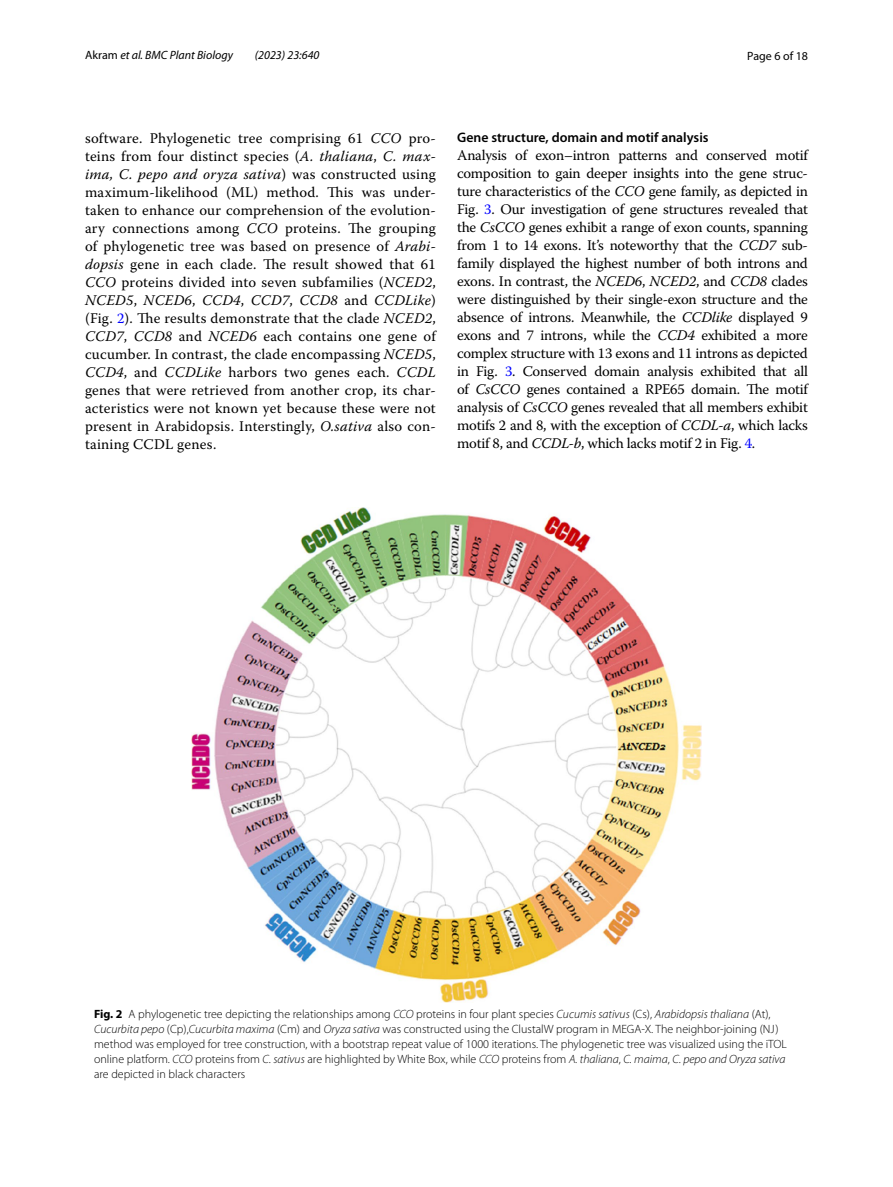
<style>
.page{position:relative;width:893px;height:1187px;background:#fff}
.page>*{position:absolute;margin:0;border:0;box-sizing:border-box;transform-origin:0 0}
.t1{font:14.7px/18px "Warnock Pro";letter-spacing:.005em;color:#000;text-align:justify}
.t2{font:600 13.8px "Myriad Pro";color:#000}
.t3{font:300 12px/15px "Myriad Pro";color:#000}
.t4{font:italic 12px "Myriad Pro";color:#000}
.t5{font:12px "Myriad Pro";color:#000}
.s1{font-style:normal}
.s2{font-style:italic}
.s3{color:#00f}
.s4{font-weight:700}
</style>
<div class="page">
<img style="left:191px;top:508px;width:511px;height:494px">
<p class="t4" style="left:85px;top:48px;width:149px"><span class="s1">Akram</span> et al. BMC Plant Biology</p>
<p class="t4" style="left:255px;top:48px;width:66px">(2023) 23:640</p>
<p class="t5" style="left:747px;top:48px;width:62px">Page 6 of 18</p>
<p class="t1" style="left:85px;top:128px;width:352px">software. Phylogenetic tree comprising 61 <span class="s2">CCO</span> pro&shy;teins from four distinct species (<span class="s2">A. thaliana</span>, <span class="s2">C. max&shy;ima, C. pepo and oryza sativa</span>) was constructed using maximum-likelihood (ML) method. This was under&shy;taken to enhance our comprehension of the evolution&shy;ary connections among <span class="s2">CCO</span> proteins. The grouping of phylogenetic tree was based on presence of <span class="s2">Arabi&shy;dopsis</span> gene in each clade. The result showed that 61<br><span class="s2">CCO</span> proteins divided into seven subfamilies (<span class="s2">NCED2</span>, <span class="s2">NCED5</span>, <span class="s2">NCED6</span>, <span class="s2">CCD4</span>, <span class="s2">CCD7</span>, <span class="s2">CCD8</span> and <span class="s2">CCDLike</span>) (Fig. <span class="s3">2</span>). The results demonstrate that the clade <span class="s2">NCED2</span>, <span class="s2">CCD7</span>, <span class="s2">CCD8</span> and <span class="s2">NCED6</span> each contains one gene of cucumber. In contrast, the clade encompassing <span class="s2">NCED5</span>, <span class="s2">CCD4</span>, and <span class="s2">CCDLike</span> harbors two genes each. <span class="s2">CCDL </span>genes that were retrieved from another crop, its char&shy;acteristics were not known yet because these were not present in Arabidopsis. Interstingly, <span class="s2">O.sativa</span> also con&shy;taining CCDL genes.</p>
<p class="t2" style="left:457px;top:129px;width:253px">Gene structure, domain and motif analysis</p>
<p class="t1" style="left:457px;top:146px;width:352px">Analysis of exon–intron patterns and conserved motif composition to gain deeper insights into the gene struc&shy;ture characteristics of the <span class="s2">CCO</span> gene family, as depicted in Fig. <span class="s3">3</span>. Our investigation of gene structures revealed that the <span class="s2">CsCCO</span> genes exhibit a range of exon counts, spanning from 1 to 14 exons. It’s noteworthy that the <span class="s2">CCD7</span> sub&shy;family displayed the highest number of both introns and exons. In contrast, the <span class="s2">NCED6</span>, <span class="s2">NCED2</span>, and <span class="s2">CCD8</span> clades were distinguished by their single-exon structure and the absence of introns. Meanwhile, the <span class="s2">CCDlike</span> displayed 9 exons and 7 introns, while the <span class="s2">CCD4</span> exhibited a more complex structure with 13 exons and 11 introns as depicted in Fig. <span class="s3">3</span>. Conserved domain analysis exhibited that all of <span class="s2">CsCCO</span> genes contained a RPE65 domain. The motif analysis of <span class="s2">CsCCO</span> genes revealed that all members exhibit motifs 2 and 8, with the exception of <span class="s2">CCDL-a</span>, which lacks motif 8, and <span class="s2">CCDL-b</span>, which lacks motif 2 in Fig. <span class="s3">4</span>.</p>
<p class="t3" style="left:94px;top:1006px;width:694px"><span class="s4">Fig. 2</span> A phylogenetic tree depicting the relationships among <span class="s2">CCO</span> proteins in four plant species <span class="s2">Cucumis sativus</span> (Cs), <span class="s2">Arabidopsis thaliana</span> (At), <span class="s2">Cucurbita pepo</span> (Cp),<span class="s2">Cucurbita maxima</span> (Cm) and <span class="s2">Oryza sativa</span> was constructed using the ClustalW program in MEGA-X. The neighbor-joining (NJ) method was employed for tree construction, with a bootstrap repeat value of 1000 iterations. The phylogenetic tree was visualized using the iTOL online platform. <span class="s2">CCO</span> proteins from <span class="s2">C. sativus</span> are highlighted by White Box, while <span class="s2">CCO</span> proteins from <span class="s2">A. thaliana</span>, <span class="s2">C. maima</span>, <span class="s2">C. pepo and Oryza sativa </span>are depicted in black characters</p>
</div>
